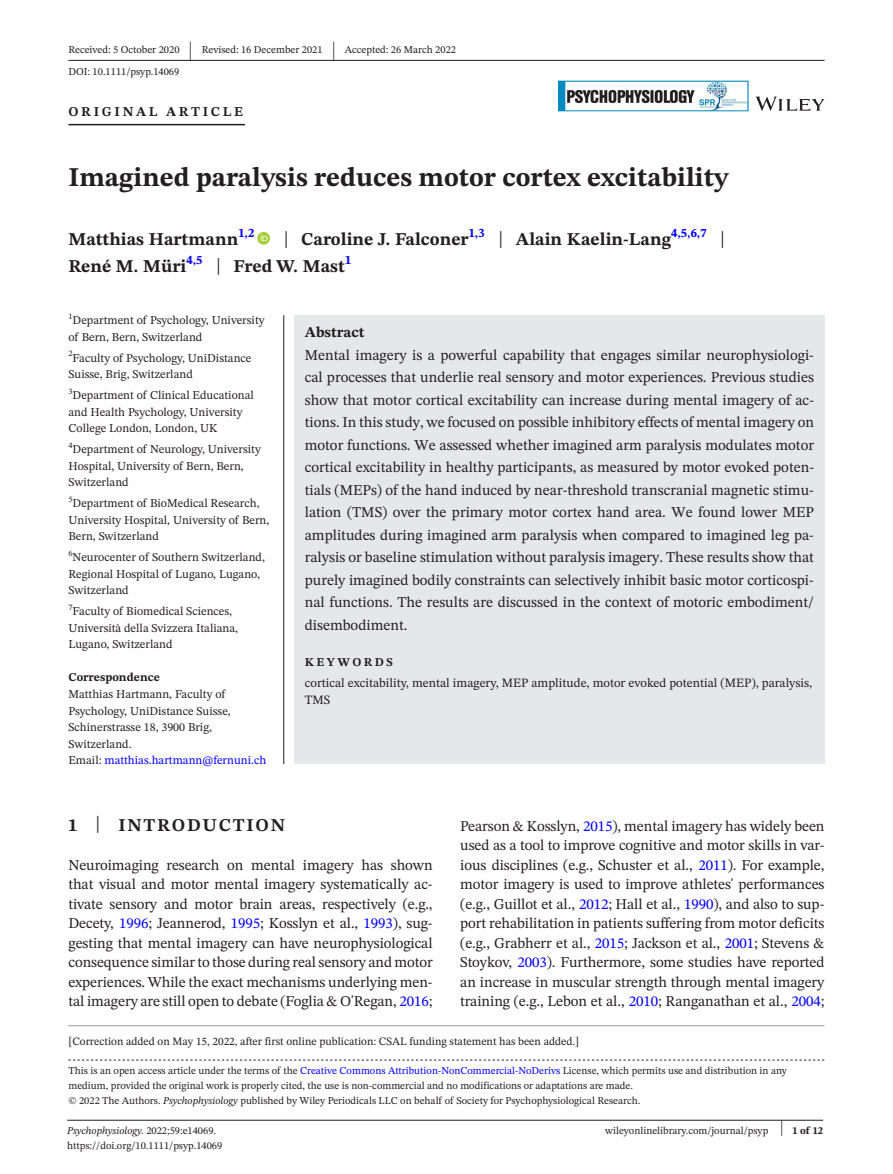
<style>
.page{position:relative;width:893px;height:1174px;background:#fff}
.page>*{position:absolute;margin:0;border:0;box-sizing:border-box;transform-origin:0 0}
.t1{font:700 27px "STIX Two Text";color:#231f20}
.t2{font:25.65px "STIX Two Text";color:#231f20;scale:.49 1}
.t3{font:700 18px/27px "STIX Two Text";color:#231f20}
.t4{font:700 18px "STIX Two Text";letter-spacing:.1em;color:#231f20}
.t5{font:15px/19.5px "STIX Two Text";letter-spacing:-.005em;color:#231f20;text-align:justify}
.t6{font:700 15px "STIX Two Text";color:#231f20}
.t7{font:700 13.5px "STIX Two Text";letter-spacing:.2em;color:#231f20}
.t8{font:12.75px/17.2px "STIX Two Text";color:#231f20}
.t9{font:12px/16.5px "STIX Two Text";color:#231f20}
.t10{font:700 12px "STIX Two Text";color:#231f20}
.t11{font:700 12px "STIX Two Text";letter-spacing:.2em;color:#231f20}
.t12{font:11.25px "STIX Two Text";color:#231f20}
.t13{font:10.5px/15px "STIX Two Text";color:#231f20}
.t14{font:italic 10.5px "STIX Two Text";color:#231f20}
.t15{font:700 10.5px "STIX Two Text";color:#231f20}
.s1{font-weight:400;font-size:23.4px}
.s2{color:#00f}
.s3{font-weight:400;font-size:23.7px}
.s4{font-style:italic}
.s5{font-style:normal}
.s6{font-weight:400;font-size:22.2px}
</style>
<div class="page">
<hr style="left:67px;top:1119px;width:756px;height:1px;background:#231f20">
<svg style="left:756px;top:97px;width:68px;height:14px"></svg>
<img style="left:560px;top:83px;width:186px;height:26px">
<div style="left:558px;top:81px;width:190px;height:30px;border:1px solid #028bc1"></div>
<hr style="left:68px;top:60px;width:756px;height:1px;background:#231f20">
<hr style="left:68px;top:124px;width:177px;height:1px;background:#231f20">
<svg style="left:257px;top:232px;width:13px;height:13px"></svg>
<svg style="left:261px;top:234px;width:7px;height:7px"></svg>
<svg style="left:68px;top:1059px;width:756px;height:1px"></svg>
<hr style="left:283px;top:315px;width:1px;height:449px;background:#231f20">
<div style="left:294px;top:315px;width:530px;height:399px;background:#e6e7e9"></div>
<div style="left:294px;top:714px;width:530px;height:50px;background:#e6e7e9"></div>
<hr style="left:68px;top:1025px;width:756px;height:1px;background:#939598">
<p class="t13" style="left:68px;top:42px;width:113px">Received: 5 October 2020</p>
<h2 class="t2" style="left:189px;top:32px;width:8px">|</h2>
<p class="t13" style="left:202px;top:42px;width:122px">Revised: 16 December 2021</p>
<h2 class="t2" style="left:332px;top:32px;width:8px">|</h2>
<p class="t13" style="left:345px;top:42px;width:113px">Accepted: 26 March 2022</p>
<p class="t13" style="left:68px;top:64px;width:112px">DOI: 10.1111/psyp.14069</p>
<p class="t7" style="left:68px;top:101px;width:176px">ORIGINAL ARTICLE</p>
<h1 class="t1" style="left:68px;top:158px;width:661px">Imagined paralysis reduces motor cortex excitability</h1>
<p class="t3" style="left:68px;top:226px;width:187px">Matthias Hartmann<sup>1,2</sup></p>
<p class="t3" style="left:68px;top:226px;width:658px;text-indent:215px"><span class="s1">|</span> Caroline J. Falconer<sup>1,3</sup> <span class="s1">|</span> Alain Kaelin-Lang<sup>4,5,6,7</sup> <span class="s1">|<br></span>René M. Müri<sup>4,5</sup> <span class="s1">|</span> Fred W. Mast<sup>1</sup></p>
<p class="t9" style="left:68px;top:312px;width:198px"><sup>1</sup>Department of Psychology, University of Bern, Bern, Switzerland</p>
<p class="t9" style="left:68px;top:349px;width:185px"><sup>2</sup>Faculty of Psychology, UniDistance<br>Suisse, Brig, Switzerland</p>
<p class="t9" style="left:68px;top:387px;width:187px"><sup>3</sup>Department of Clinical Educational and Health Psychology, University<br>College London, London, UK</p>
<p class="t9" style="left:68px;top:441px;width:194px"><sup>4</sup>Department of Neurology, University<br>Hospital, University of Bern, Bern,<br>Switzerland</p>
<p class="t9" style="left:68px;top:495px;width:202px"><sup>5</sup>Department of BioMedical Research,<br>University Hospital, University of Bern,<br>Bern, Switzerland</p>
<p class="t9" style="left:68px;top:549px;width:198px"><sup>6</sup>Neurocenter of Southern Switzerland,<br>Regional Hospital of Lugano, Lugano,<br>Switzerland</p>
<p class="t9" style="left:68px;top:603px;width:171px"><sup>7</sup>Faculty of Biomedical Sciences,<br>Università della Svizzera Italiana,<br>Lugano, Switzerland</p>
<p class="t10" style="left:68px;top:669px;width:93px">Correspondence</p>
<p class="t9" style="left:68px;top:685px;width:200px">Matthias Hartmann, Faculty of<br>Psychology, UniDistance Suisse,<br>Schinerstrasse 18, 3900 Brig,<br>Switzerland.<br>Email: <span class="s2">matthias.hartmann@fernuni.ch</span></p>
<p class="t6" style="left:305px;top:321px;width:61px">Abstract</p>
<p class="t5" style="left:305px;top:343px;width:511px;line-height:22.5px">Mental imagery is a powerful capability that engages similar neurophysiologi&shy;cal processes that underlie real sensory and motor experiences. Previous studies show that motor cortical excitability can increase during mental imagery of ac&shy;tions. In this study, we focused on possible inhibitory effects of mental imagery on motor functions. We assessed whether imagined arm paralysis modulates motor cortical excitability in healthy participants, as measured by motor evoked poten&shy;tials (MEPs) of the hand induced by near-threshold transcranial magnetic stimu&shy;lation (TMS) over the primary motor cortex hand area. We found lower MEP amplitudes during imagined arm paralysis when compared to imagined leg pa&shy;ralysis or baseline stimulation without paralysis imagery. These results show that purely imagined bodily constraints can selectively inhibit basic motor corticospi&shy;nal functions. The results are discussed in the context of motoric embodiment/ disembodiment.</p>
<p class="t11" style="left:305px;top:653px;width:90px">KEYWORDS</p>
<p class="t8" style="left:305px;top:674px;width:509px">cortical excitability, mental imagery, MEP amplitude, motor evoked potential (MEP), paralysis,<br>TMS</p>
<p class="t4" style="left:68px;top:812px;width:218px">1 <span class="s3">|</span> INTRODUCTION</p>
<p class="t5" style="left:68px;top:855px;width:366px">Neuroimaging research on mental imagery has shown that visual and motor mental imagery systematically ac&shy;tivate sensory and motor brain areas, respectively (e.g., Decety, <span class="s2">1996</span>; Jeannerod, <span class="s2">1995</span>; Kosslyn et al., <span class="s2">1993</span>), sug&shy;gesting that mental imagery can have neurophysiological consequence similar to those during real sensory and motor experiences. While the exact mechanisms underlying men&shy;tal imagery are still open to debate (Foglia &amp; O'Regan, <span class="s2">2016</span>;</p>
<p class="t5" style="left:460px;top:816px;width:366px">Pearson &amp; Kosslyn, <span class="s2">2015</span>), mental imagery has widely been used as a tool to improve cognitive and motor skills in var&shy;ious disciplines (e.g., Schuster et al., <span class="s2">2011</span>). For example, motor imagery is used to improve athletes' performances (e.g., Guillot et al., <span class="s2">2012</span>; Hall et al., <span class="s2">1990</span>), and also to sup&shy;port rehabilitation in patients suffering from motor deficits (e.g., Grabherr et al., <span class="s2">2015</span>; Jackson et al., <span class="s2">2001</span>; Stevens &amp; Stoykov, <span class="s2">2003</span>). Furthermore, some studies have reported an increase in muscular strength through mental imagery training (e.g., Lebon et al., <span class="s2">2010</span>; Ranganathan et al., <span class="s2">2004</span>;</p>
<p class="t12" style="left:68px;top:1033px;width:512px">[Correction added on May 15, 2022, after first online publication: CSAL funding statement has been added.]</p>
<p class="t13" style="left:68px;top:1063px;width:720px">This is an open access article under the terms of the <span class="s2">Creative Commons Attribution-NonCommercial-NoDerivs</span> License, which permits use and distribution in any medium, provided the original work is properly cited, the use is non-commercial and no modifications or adaptations are made.<br>© 2022 The Authors. <span class="s4">Psychophysiology</span> published by Wiley Periodicals LLC on behalf of Society for Psychophysiological Research.</p>
<p class="t14" style="left:67px;top:1123px;width:150px">Psychophysiology. <span class="s5">2022;59:e14069.</span></p>
<p class="t15" style="left:780px;top:1123px;width:45px"><span class="s6">|</span> 1 of 12</p>
<p class="t13" style="left:67px;top:1138px;width:157px">https://doi.org/10.1111/psyp.14069</p>
<p class="t13" style="left:605px;top:1123px;width:165px">wileyonlinelibrary.com/journal/psyp</p>
</div>
